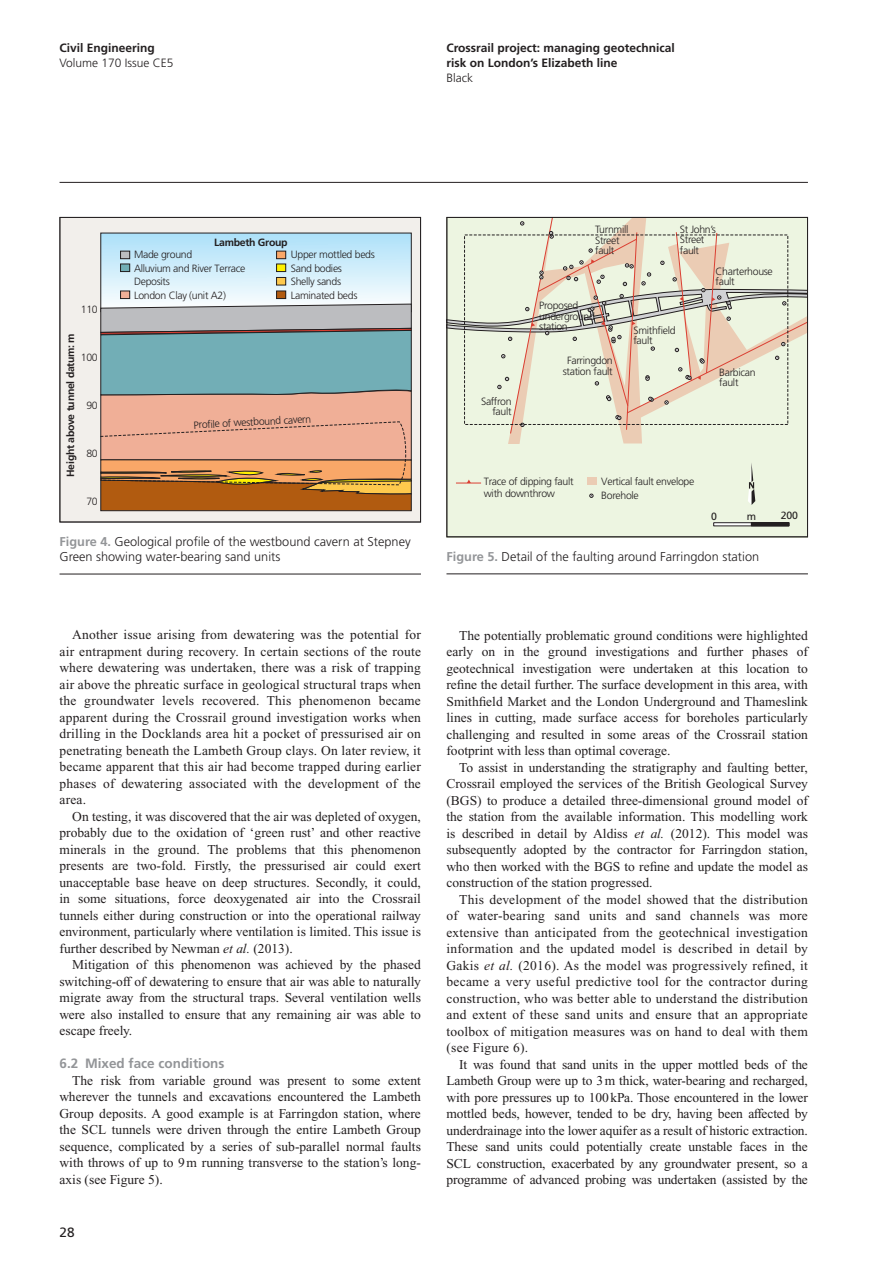
<style>
.page{position:relative;width:893px;height:1263px;background:#fff}
.page>*{position:absolute;margin:0;border:0;box-sizing:border-box;transform-origin:0 0}
.t1{font:13.5px/16.5px "Times New Roman PS Pro";color:#231f20;text-align:justify}
.t2{font:700 13.5px "Frutiger LT Pro";color:#939598}
.t3{font:13.5px "Frutiger LT Pro";color:#231f20}
.t4{font:300 12.75px/15px "Frutiger LT Pro";color:#231f20}
.t5{font:700 12px/15px "Frutiger LT Pro";color:#231f20}
.t6{font:300 12px "Frutiger LT Pro";color:#231f20}
.t7{font:300 10.5px/10.5px "Frutiger";letter-spacing:-.03em;color:#231f20}
.t8{font:700 10.5px "Frutiger";letter-spacing:-.03em;color:#231f20}
.t9{font:10.5px "Frutiger";color:#231f20}
.s1{font-weight:700;color:#939598}
.s2{font-style:italic}
</style>
<div class="page">
<hr style="left:60px;top:182px;width:748px;height:1px;background:#231f20">
<hr style="left:60px;top:574px;width:361px;height:1px;background:#231f20">
<div style="left:62px;top:219px;width:357px;height:301px;background:#f2efeb"></div>
<svg style="left:100px;top:233px;width:312px;height:278px"></svg>
<div style="left:121px;top:251px;width:9px;height:8px;background:#bcbdc0"></div>
<div style="left:120px;top:251px;width:10px;height:8px;border:1px solid #231f20"></div>
<div style="left:121px;top:264px;width:9px;height:8px;background:#72aeb6"></div>
<div style="left:120px;top:264px;width:10px;height:8px;border:1px solid #231f20"></div>
<div style="left:121px;top:291px;width:9px;height:8px;background:#f0af97"></div>
<div style="left:120px;top:291px;width:10px;height:8px;border:1px solid #231f20"></div>
<div style="left:277px;top:251px;width:9px;height:8px;background:#f9a768"></div>
<div style="left:276px;top:251px;width:10px;height:8px;border:1px solid #231f20"></div>
<div style="left:277px;top:264px;width:9px;height:8px;background:#fff101"></div>
<div style="left:276px;top:264px;width:10px;height:8px;border:1px solid #231f20"></div>
<div style="left:277px;top:277px;width:9px;height:8px;background:#fec94d"></div>
<div style="left:276px;top:277px;width:10px;height:8px;border:1px solid #231f20"></div>
<div style="left:277px;top:291px;width:9px;height:8px;background:#b15b10"></div>
<div style="left:276px;top:291px;width:10px;height:8px;border:1px solid #231f20"></div>
<div style="left:60px;top:217px;width:361px;height:305px;border:1px solid #231f20"></div>
<hr style="left:446px;top:573px;width:362px;height:1px;background:#231f20">
<svg style="left:448px;top:219px;width:358px;height:316px;fill:#edf5e1"></svg>
<svg style="left:456px;top:480px;width:25px;height:4px"></svg>
<svg style="left:589px;top:494px;width:4px;height:4px"></svg>
<div style="left:587px;top:477px;width:9px;height:8px;background:#ebccb4"></div>
<div style="left:446px;top:217px;width:362px;height:320px;border:1px solid #231f20"></div>
<p class="t5" style="left:60px;top:40px;width:97px">Civil Engineering</p>
<p class="t6" style="left:60px;top:55px;width:116px">Volume 170 Issue CE5</p>
<p class="t5" style="left:446px;top:40px;width:230px">Crossrail project: managing geotechnical risk on London’s Elizabeth line</p>
<p class="t6" style="left:446px;top:70px;width:28px">Black</p>
<p class="t8" style="left:214px;top:236px;width:75px">Lambeth Group</p>
<p class="t7" style="left:81px;top:304px;width:18px">110</p>
<p class="t8" style="left:64px;top:477px;width:145px;rotate:-90deg">Height above tunnel datum: m</p>
<p class="t7" style="left:81px;top:352px;width:18px">100</p>
<p class="t7" style="left:86px;top:400px;width:13px">90</p>
<p class="t7" style="left:86px;top:448px;width:13px">80</p>
<p class="t7" style="left:86px;top:496px;width:13px">70</p>
<p class="t7" style="left:134px;top:248px;width:113px;line-height:13.5px">Made ground<br>Alluvium and River Terrace<br>Deposits<br>London Clay (unit A2)</p>
<p class="t7" style="left:291px;top:248px;width:86px;line-height:13.5px">Upper mottled beds<br>Sand bodies<br>Shelly sands<br>Laminated beds</p>
<p class="t7" style="left:193px;top:420px;width:119px;rotate:-3deg">Profile of westbound cavern</p>
<p class="t4" style="left:60px;top:534px;width:353px"><span class="s1">Figure 4.</span> Geological profile of the westbound cavern at Stepney<br>Green showing water-bearing sand units</p>
<p class="t7" style="left:595px;top:225px;width:35px">Turnmill<br>Street fault</p>
<p class="t7" style="left:680px;top:224px;width:38px">St John’s<br>Street fault</p>
<p class="t7" style="left:715px;top:266px;width:59px">Charterhouse fault</p>
<p class="t7" style="left:481px;top:396px;width:32px;text-align:right">Saffron fault</p>
<p class="t7" style="left:539px;top:301px;width:57px">Proposed underground station</p>
<p class="t7" style="left:563px;top:355px;width:52px;text-align:center">Farringdon station fault</p>
<p class="t7" style="left:633px;top:325px;width:44px">Smithfield fault</p>
<p class="t7" style="left:719px;top:367px;width:38px">Barbican fault</p>
<p class="t7" style="left:484px;top:476px;width:91px;line-height:12px">Trace of dipping fault with downthrow</p>
<p class="t7" style="left:601px;top:475px;width:95px;line-height:13.5px">Vertical fault envelope<br>Borehole</p>
<p class="t9" style="left:711px;top:510px;width:7px">0</p>
<p class="t9" style="left:747px;top:510px;width:11px">m</p>
<p class="t9" style="left:781px;top:509px;width:18px">200</p>
<p class="t4" style="left:446px;top:549px;width:314px"><span class="s1">Figure 5.</span> Detail of the faulting around Farringdon station</p>
<p class="t1" style="left:60px;top:627px;width:363px;text-indent:13px">Another issue arising from dewatering was the potential for air entrapment during recovery. In certain sections of the route where dewatering was undertaken, there was a risk of trapping air above the phreatic surface in geological structural traps when the groundwater levels recovered. This phenomenon became apparent during the Crossrail ground investigation works when drilling in the Docklands area hit a pocket of pressurised air on penetrating beneath the Lambeth Group clays. On later review, it became apparent that this air had become trapped during earlier phases of dewatering associated with the development of the area.</p>
<p class="t1" style="left:60px;top:809px;width:363px;text-indent:13px">On testing, it was discovered that the air was depleted of oxygen, probably due to the oxidation of ‘green rust’ and other reactive minerals in the ground. The problems that this phenomenon presents are two-fold. Firstly, the pressurised air could exert unacceptable base heave on deep structures. Secondly, it could, in some situations, force deoxygenated air into the Crossrail tunnels either during construction or into the operational railway environment, particularly where ventilation is limited. This issue is further described by Newman <span class="s2">et al.</span> (2013).</p>
<p class="t1" style="left:60px;top:957px;width:363px;text-indent:13px">Mitigation of this phenomenon was achieved by the phased switching-off of dewatering to ensure that air was able to naturally migrate away from the structural traps. Several ventilation wells were also installed to ensure that any remaining air was able to escape freely.</p>
<p class="t2" style="left:60px;top:1056px;width:167px">6.2 Mixed face conditions</p>
<p class="t1" style="left:60px;top:1073px;width:363px;text-indent:13px">The risk from variable ground was present to some extent wherever the tunnels and excavations encountered the Lambeth Group deposits. A good example is at Farringdon station, where the SCL tunnels were driven through the entire Lambeth Group sequence, complicated by a series of sub-parallel normal faults with throws of up to 9m running transverse to the station’s long&shy;axis (see Figure 5).</p>
<p class="t3" style="left:60px;top:1225px;width:17px">28</p>
<p class="t1" style="left:446px;top:627px;width:363px;text-indent:13px">The potentially problematic ground conditions were highlighted early on in the ground investigations and further phases of geotechnical investigation were undertaken at this location to refine the detail further. The surface development in this area, with Smithfield Market and the London Underground and Thameslink lines in cutting, made surface access for boreholes particularly challenging and resulted in some areas of the Crossrail station footprint with less than optimal coverage.</p>
<p class="t1" style="left:446px;top:759px;width:363px;text-indent:13px">To assist in understanding the stratigraphy and faulting better, Crossrail employed the services of the British Geological Survey (BGS) to produce a detailed three-dimensional ground model of the station from the available information. This modelling work is described in detail by Aldiss <span class="s2">et al.</span> (2012). This model was subsequently adopted by the contractor for Farringdon station, who then worked with the BGS to refine and update the model as construction of the station progressed.</p>
<p class="t1" style="left:446px;top:891px;width:363px;text-indent:13px">This development of the model showed that the distribution of water-bearing sand units and sand channels was more extensive than anticipated from the geotechnical investigation information and the updated model is described in detail by Gakis <span class="s2">et al.</span> (2016). As the model was progressively refined, it became a very useful predictive tool for the contractor during construction, who was better able to understand the distribution and extent of these sand units and ensure that an appropriate toolbox of mitigation measures was on hand to deal with them (see Figure 6).</p>
<p class="t1" style="left:446px;top:1056px;width:363px;text-indent:13px">It was found that sand units in the upper mottled beds of the Lambeth Group were up to 3m thick, water-bearing and recharged, with pore pressures up to 100kPa. Those encountered in the lower mottled beds, however, tended to be dry, having been affected by underdrainage into the lower aquifer as a result of historic extraction.<br>These sand units could potentially create unstable faces in the SCL construction, exacerbated by any groundwater present, so a programme of advanced probing was undertaken (assisted by the</p>
</div>
